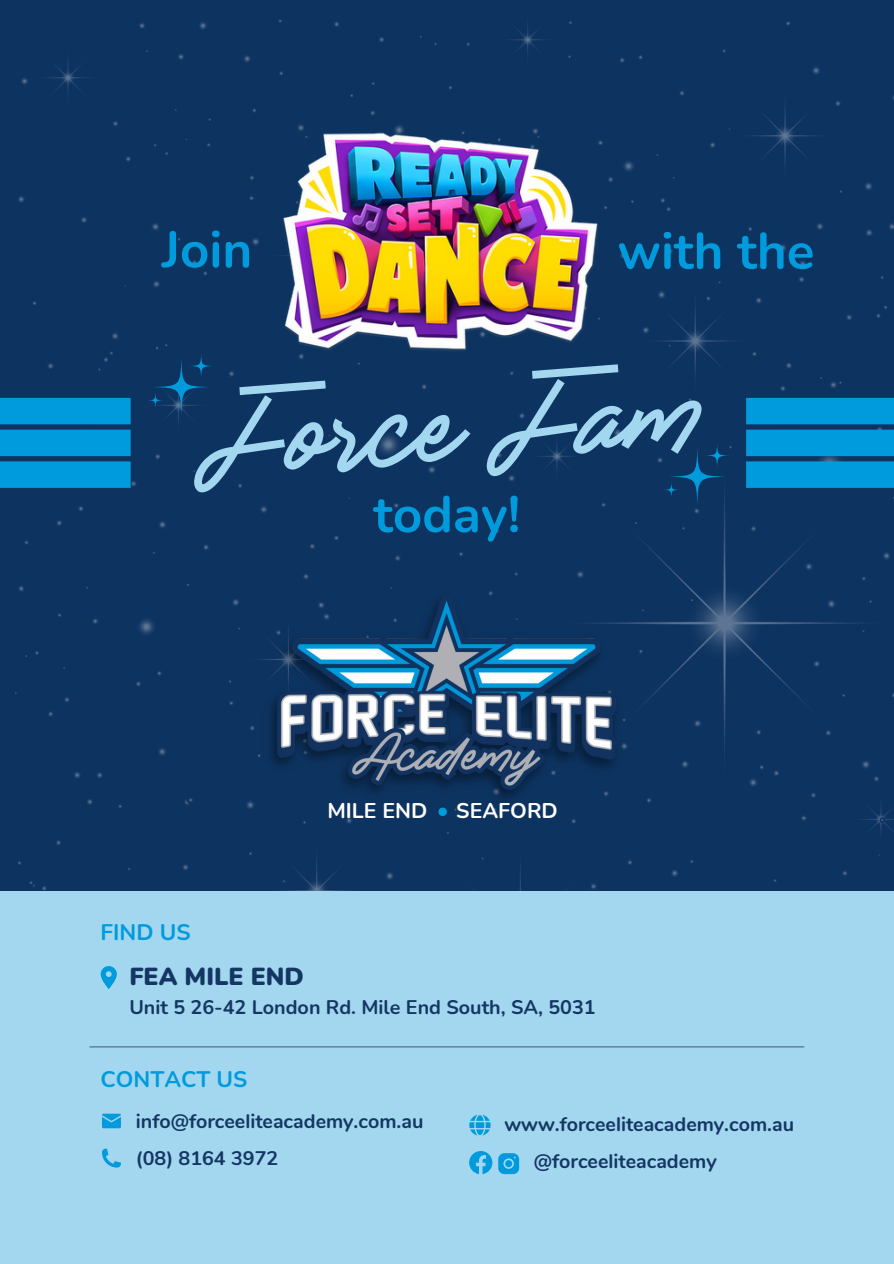
<style>
.page{position:relative;width:894px;height:1264px;background:#fff}
.page>*{position:absolute;margin:0;border:0;box-sizing:border-box;transform-origin:0 0}
.t1{font:89.1px "Socialist";color:#a3d6ef}
.t2{font:700 51px "Nunito";color:#009bdc}
.t3{font:900 24.6px "Nunito";color:#143663}
.t4{font:700 22.5px "Nunito";color:#009bdc}
.t5{font:700 21.3px "Nunito";color:#fff}
.t6{font:700 19.65px "Nunito";color:#143663}
</style>
<div class="page">
<div style="left:0;top:0;width:893px;height:891px;background:#0d3461"></div>
<img style="left:246px;top:585px;width:393px;height:226px">
<svg style="left:152px;top:358px;width:58px;height:58px;fill:#0d3461"></svg>
<svg style="left:147px;top:392px;width:17px;height:16px"></svg>
<svg style="left:188px;top:353px;width:25px;height:25px"></svg>
<svg style="left:668px;top:448px;width:58px;height:57px;fill:#0d3461"></svg>
<svg style="left:662px;top:481px;width:17px;height:17px"></svg>
<svg style="left:704px;top:443px;width:25px;height:25px"></svg>
<div style="left:438px;top:807px;width:9px;height:9px;background:#009bdc;border-radius:50%"></div>
<svg style="left:0;top:398px;width:130px;height:90px"></svg>
<svg style="left:746px;top:398px;width:147px;height:90px"></svg>
<div style="left:0;top:891px;width:893px;height:372px;background:#a3d6ef"></div>
<svg style="left:101px;top:966px;width:15px;height:23px"></svg>
<svg style="left:102px;top:1113px;width:19px;height:15px"></svg>
<svg style="left:102px;top:1148px;width:19px;height:19px"></svg>
<svg style="left:469px;top:1114px;width:21px;height:21px"></svg>
<svg style="left:469px;top:1151px;width:23px;height:23px"></svg>
<svg style="left:498px;top:1153px;width:21px;height:21px"></svg>
<hr style="left:89px;top:1046px;width:715px;height:1px;background:#496691">
<img style="left:227px;top:89px;width:431px;height:304px">
<h2 class="t2" style="left:162px;top:216px;width:92px">Join</h2>
<h2 class="t2" style="left:617px;top:217px;width:198px">with the</h2>
<p class="t1" style="left:201px;top:398px;width:506px;rotate:-3deg">Force Fam</p>
<p class="t2" style="left:373px;top:480px;width:148px">today!</p>
<h1 class="t4" style="left:101px;top:917px;width:91px">FIND US</h1>
<p class="t5" style="left:327px;top:796px;width:101px">MILE END</p>
<p class="t5" style="left:456px;top:796px;width:103px">SEAFORD</p>
<h2 class="t3" style="left:129px;top:960px;width:176px">FEA MILE END</h2>
<p class="t6" style="left:129px;top:994px;width:468px">Unit 5 26-42 London Rd. Mile End South, SA, 5031</p>
<p class="t4" style="left:101px;top:1064px;width:148px">CONTACT US</p>
<h3 class="t6" style="left:136px;top:1107px;width:289px">info@forceeliteacademy.com.au</h3>
<h4 class="t6" style="left:136px;top:1144px;width:144px">(08) 8164 3972</h4>
<p class="t6" style="left:504px;top:1110px;width:291px">www.forceeliteacademy.com.au</p>
<h3 class="t6" style="left:533px;top:1148px;width:184px">@forceeliteacademy</h3>
</div>
